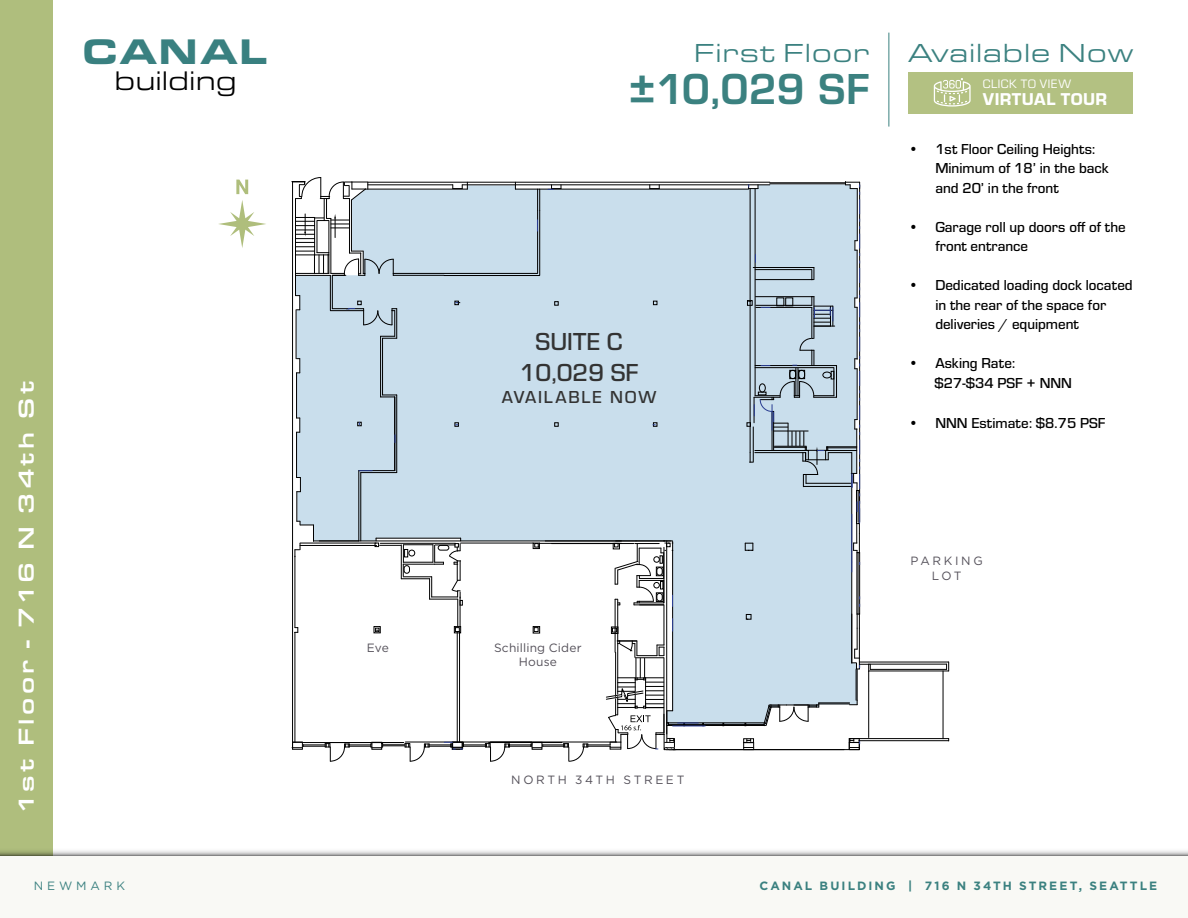
<style>
.page{position:relative;width:1188px;height:918px;background:#fff}
.page>*{position:absolute;margin:0;border:0;box-sizing:border-box;transform-origin:0 0}
.t1{font:700 45px "Eurostile";color:#3b8180}
.t2{font:900 36.9px "Eurostile Ext";letter-spacing:.025em;color:#398080}
.t3{font:27.6px "Eurostile Ext";color:#000}
.t4{font:27px "Eurostile Ext";letter-spacing:.025em;color:#3b8180}
.t5{font:500 25.5px/30.6px "Eurostile";color:#333;text-align:center}
.t6{font:500 22.5px "Eurostile Ext";letter-spacing:.145em;color:#fff}
.t7{font:500 18px "Eurostile";letter-spacing:.1em;color:#333}
.t8{font:17.85px "Eurostile Hea";letter-spacing:.025em;color:#fff}
.t9{font:500 15px/19.5px "Eurostile";color:#000}
.t10{font:12.75px "Eurostile";letter-spacing:.045em;color:#fff}
.t11{font:700 12px "Gotham";letter-spacing:.175em;color:#3b8180}
.t12{font:12px/14.4px "Gotham";letter-spacing:.22em;color:#545059;text-align:center}
.t13{font:12px/14.4px "Gotham";letter-spacing:.015em;color:#545059;text-align:center}
.t14{font:12px "Gotham";letter-spacing:.325em;color:#3b8180}
.t15{font:12px "Gotham";letter-spacing:.17em;color:#545059}
</style>
<div class="page">
<div style="left:0;top:0;width:53px;height:856px;background:#afbe7c"></div>
<svg style="left:0;top:850px;width:1188px;height:6px"></svg>
<div style="left:0;top:856px;width:1188px;height:62px;background:#f9f9f5"></div>
<div style="left:908px;top:72px;width:225px;height:41px;background:#afbe7c"></div>
<svg style="left:934px;top:78px;width:37px;height:29px"></svg>
<svg style="left:218px;top:200px;width:48px;height:48px"></svg>
<svg style="left:236px;top:180px;width:12px;height:14px"></svg>
<hr style="left:889px;top:33px;width:1px;height:94px;background:#3b8180">
<hr style="left:292px;top:182px;width:1px;height:567px;background:#000">
<hr style="left:295px;top:556px;width:1px;height:72px;background:#000">
<hr style="left:295px;top:632px;width:1px;height:111px;background:#000">
<hr style="left:295px;top:199px;width:1px;height:97px;background:#000">
<hr style="left:368px;top:182px;width:402px;height:1px;background:#000">
<hr style="left:857px;top:670px;width:1px;height:30px;background:#000">
<svg style="left:453px;top:182px;width:15px;height:2px"></svg>
<svg style="left:292px;top:177px;width:102px;height:99px"></svg>
<div style="left:857px;top:552px;width:3px;height:62px;border:1px solid #000"></div>
<hr style="left:858px;top:553px;width:1px;height:61px;background:#000">
<svg style="left:743px;top:739px;width:11px;height:10px"></svg>
<div style="left:744px;top:739px;width:10px;height:4px;border:1px solid #000"></div>
<hr style="left:673px;top:749px;width:186px;height:1px;background:#000">
<hr style="left:859px;top:738px;width:90px;height:1px;background:#000">
<hr style="left:859px;top:740px;width:90px;height:1px;background:#000">
<hr style="left:943px;top:671px;width:1px;height:68px;background:#000">
<hr style="left:869px;top:671px;width:80px;height:1px;background:#000">
<hr style="left:870px;top:669px;width:77px;height:1px;background:#000">
<hr style="left:869px;top:664px;width:78px;height:1px;background:#000">
<hr style="left:860px;top:662px;width:89px;height:1px;background:#000">
<hr style="left:868px;top:671px;width:1px;height:67px;background:#000">
<svg style="left:946px;top:662px;width:3px;height:9px"></svg>
<svg style="left:849px;top:738px;width:11px;height:12px"></svg>
<svg style="left:857px;top:614px;width:14px;height:57px"></svg>
<hr style="left:673px;top:726px;width:32px;height:1px;background:#36489e">
<svg style="left:745px;top:181px;width:115px;height:372px"></svg>
<svg style="left:292px;top:641px;width:412px;height:121px"></svg>
<svg style="left:296px;top:184px;width:561px;height:542px;fill:#c9deec"></svg>
<h2 class="t2" style="left:82px;top:24px;width:187px">CANAL</h2>
<h3 class="t3" style="left:114px;top:62px;width:124px">building</h3>
<h3 class="t6" style="left:10px;top:814px;width:435px;rotate:-90deg">1st Floor - 716 N 34th St</h3>
<p class="t15" style="left:367px;top:640px;width:23px">Eve</p>
<h3 class="t4" style="left:694px;top:34px;width:177px">First Floor</h3>
<h1 class="t1" style="left:628px;top:57px;width:243px">±10,029 SF</h1>
<p class="t10" style="left:983px;top:75px;width:90px">CLICK TO VIEW</p>
<h3 class="t4" style="left:909px;top:34px;width:226px">Available Now</h3>
<p class="t8" style="left:983px;top:86px;width:126px">VIRTUAL TOUR</p>
<h3 class="t5" style="left:520px;top:325px;width:120px">SUITE C<br>10,029 SF</h3>
<p class="t7" style="left:502px;top:384px;width:156px">AVAILABLE NOW</p>
<p class="t13" style="left:494px;top:640px;width:89px">Schilling Cider<br>House</p>
<p class="t12" style="left:511px;top:773px;width:175px">NORTH 34TH STREET</p>
<p class="t9" style="left:935px;top:138px;width:175px;text-indent:-27px">• 1st Floor Ceiling Heights:<br>Minimum of 18’ in the back and 20’ in the front</p>
<p class="t9" style="left:935px;top:216px;width:192px;text-indent:-27px">• Garage roll up doors off of the front entrance</p>
<p class="t9" style="left:935px;top:275px;width:199px;text-indent:-27px">• Dedicated loading dock located in the rear of the space for deliveries / equipment</p>
<p class="t9" style="left:935px;top:353px;width:139px;text-indent:-26px">• Asking Rate: $27-$34 PSF + NNN</p>
<p class="t9" style="left:908px;top:413px;width:199px">• NNN Estimate: $8.75 PSF</p>
<p class="t12" style="left:910px;top:554px;width:74px">PARKING<br>LOT</p>
<p class="t14" style="left:34px;top:878px;width:93px">NEWMARK</p>
<p class="t11" style="left:760px;top:878px;width:399px">CANAL BUILDING | 716 N 34TH STREET, SEATTLE</p>
</div>
